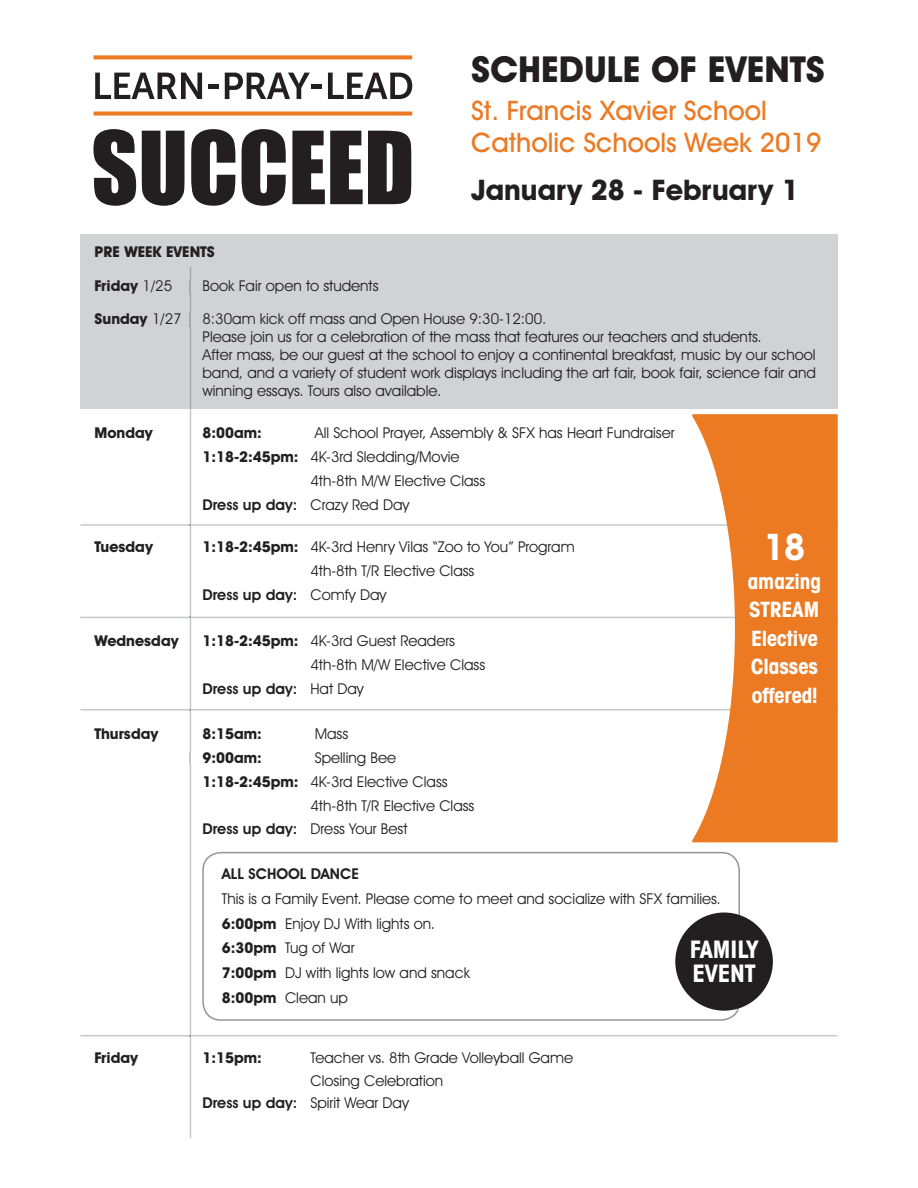
<style>
.page{position:relative;width:918px;height:1188px;background:#fff}
.page>*{position:absolute;margin:0;border:0;box-sizing:border-box;transform-origin:0 0}
.t1{font:700 36px "Avant Garde IT Cby BT";color:#231f20}
.t2{font:700 condensed 36px "Avant Garde IT Cby BT";color:#fff}
.t3{font:700 28.5px "Avant Garde IT Cby BT";color:#231f20}
.t4{font:500 27px/32.4px "Avant Garde IT Cby BT";color:#ec7a23}
.t5{font:700 condensed 24px/24px "Avant Garde IT Cby BT";color:#fff}
.t6{font:700 condensed 21px/28.5px "Avant Garde IT Cby BT";color:#fff}
.t7{font:15px/24.8px "Avant Garde IT Cby BT";color:#231f20}
.t8{font:700 15px "Avant Garde IT Cby BT";color:#231f20}
.t9{font:600 15px "Avant Garde IT Cby BT";color:#231f20}
.s1{font-weight:400}
.s2{font-weight:700}
.s3{font-weight:600}
</style>
<div class="page">
<div style="left:80px;top:234px;width:758px;height:175px;background:#d1d2d4"></div>
<hr style="left:190px;top:409px;width:1px;height:115px;background:#c7c8ca">
<hr style="left:190px;top:526px;width:1px;height:91px;background:#c7c8ca">
<hr style="left:190px;top:618px;width:1px;height:91px;background:#c7c8ca">
<hr style="left:190px;top:710px;width:1px;height:43px;background:#c7c8ca">
<svg style="left:190px;top:267px;width:1px;height:142px"></svg>
<svg style="left:80px;top:617px;width:612px;height:1px"></svg>
<svg style="left:80px;top:709px;width:612px;height:1px"></svg>
<svg style="left:80px;top:524px;width:612px;height:2px"></svg>
<svg style="left:80px;top:753px;width:758px;height:385px"></svg>
<div style="left:675px;top:913px;width:98px;height:98px;background:#231f20;border-radius:50%"></div>
<svg style="left:93px;top:55px;width:320px;height:150px"></svg>
<svg style="left:95px;top:73px;width:107px;height:26px"></svg>
<hr style="left:208px;top:84px;width:11px;height:4px;background:#231f20">
<svg style="left:225px;top:73px;width:85px;height:26px"></svg>
<hr style="left:311px;top:84px;width:11px;height:4px;background:#231f20">
<svg style="left:328px;top:73px;width:84px;height:26px"></svg>
<svg style="left:93px;top:129px;width:43px;height:77px"></svg>
<svg style="left:142px;top:131px;width:43px;height:75px;background:#464344"></svg>
<svg style="left:191px;top:129px;width:44px;height:77px"></svg>
<svg style="left:242px;top:129px;width:44px;height:77px"></svg>
<svg style="left:292px;top:131px;width:119px;height:73px"></svg>
<svg style="left:94px;top:112px;width:318px;height:4px"></svg>
<svg style="left:94px;top:55px;width:318px;height:4px"></svg>
<svg style="left:692px;top:414px;width:146px;height:428px;fill:#ec7a23"></svg>
<h1 class="t1" style="left:471px;top:47px;width:355px">SCHEDULE OF EVENTS</h1>
<h3 class="t4" style="left:471px;top:94px;width:352px">St. Francis Xavier School<br>Catholic Schools Week 2019</h3>
<h2 class="t3" style="left:471px;top:173px;width:329px">January 28 - February 1</h2>
<p class="t8" style="left:94px;top:242px;width:122px">PRE WEEK EVENTS</p>
<p class="t8" style="left:94px;top:276px;width:79px">Friday <span class="s1">1/25</span></p>
<p class="t8" style="left:94px;top:309px;width:89px">Sunday <span class="s1">1/27</span></p>
<p class="t7" style="left:202px;top:327px;width:615px;line-height:18px">Please join us for a celebration of the mass that features our teachers and students.<br>After mass, be our guest at the school to enjoy a continental breakfast, music by our school band, and a variety of student work displays including the art fair, book fair, science fair and winning essays. Tours also available.</p>
<p class="t8" style="left:94px;top:423px;width:60px">Monday</p>
<p class="t8" style="left:202px;top:423px;width:61px">8:00am:</p>
<p class="t7" style="left:315px;top:420px;width:361px">All School Prayer, Assembly &amp; SFX has Heart Fundraiser</p>
<p class="t7" style="left:202px;top:444px;width:259px"><span class="s2">1:18-2:45pm:</span> 4K-3rd Sledding/Movie</p>
<p class="t7" style="left:310px;top:468px;width:176px">4th-8th M/W Elective Class</p>
<p class="t9" style="left:202px;top:496px;width:208px">Dress up day: <span class="s1">Crazy Red Day</span></p>
<p class="t8" style="left:94px;top:537px;width:60px">Tuesday</p>
<p class="t7" style="left:202px;top:534px;width:374px"><span class="s2">1:18-2:45pm:</span> 4K-3rd Henry Vilas “Zoo to You” Program</p>
<p class="t7" style="left:310px;top:558px;width:165px">4th-8th T/R Elective Class</p>
<p class="t9" style="left:202px;top:586px;width:185px">Dress up day: <span class="s1">Comfy Day</span></p>
<p class="t8" style="left:94px;top:631px;width:86px">Wednesday</p>
<p class="t7" style="left:202px;top:628px;width:254px"><span class="s2">1:18-2:45pm:</span> 4K-3rd Guest Readers</p>
<p class="t7" style="left:310px;top:652px;width:176px">4th-8th M/W Elective Class</p>
<p class="t9" style="left:202px;top:679px;width:163px">Dress up day: <span class="s1">Hat Day</span></p>
<p class="t8" style="left:94px;top:725px;width:65px">Thursday</p>
<p class="t8" style="left:202px;top:725px;width:61px">8:15am:</p>
<p class="t7" style="left:315px;top:722px;width:35px">Mass</p>
<p class="t7" style="left:315px;top:746px;width:83px">Spelling Bee</p>
<p class="t7" style="left:202px;top:770px;width:247px"><span class="s2">1:18-2:45pm:</span> 4K-3rd Elective Class</p>
<p class="t7" style="left:310px;top:794px;width:165px">4th-8th T/R Elective Class</p>
<p class="t7" style="left:202px;top:816px;width:206px"><span class="s3">Dress up day:</span> Dress Your Best</p>
<p class="t7" style="left:202px;top:273px;width:178px">Book Fair open to students</p>
<p class="t7" style="left:202px;top:306px;width:345px">8:30am kick off mass and Open House 9:30-12:00.</p>
<h1 class="t2" style="left:764px;top:525px;width:42px">18</h1>
<h3 class="t6" style="left:748px;top:567px;width:75px">amazing<br>STREAM<br>Elective<br>Classes offered!</h3>
<p class="t8" style="left:202px;top:749px;width:61px">9:00am:</p>
<p class="t9" style="left:222px;top:865px;width:139px">ALL SCHOOL DANCE</p>
<p class="t7" style="left:222px;top:886px;width:500px">This is a Family Event. Please come to meet and socialize with SFX families.<br><span class="s2">6:00pm</span> Enjoy DJ With lights on.<br><span class="s2">6:30pm</span> Tug of War<br><span class="s2">7:00pm</span> DJ with lights low and snack<br><span class="s2">8:00pm</span> Clean up</p>
<h3 class="t5" style="left:690px;top:937px;width:70px">FAMILY<br>EVENT</h3>
<p class="t8" style="left:94px;top:1049px;width:45px">Friday</p>
<p class="t8" style="left:202px;top:1049px;width:61px">1:15pm:</p>
<p class="t7" style="left:311px;top:1045px;width:264px">Teacher vs. 8th Grade Volleyball Game</p>
<p class="t7" style="left:310px;top:1068px;width:134px">Closing Celebration</p>
<p class="t7" style="left:202px;top:1090px;width:208px"><span class="s3">Dress up day:</span> Spirit Wear Day</p>
</div>
